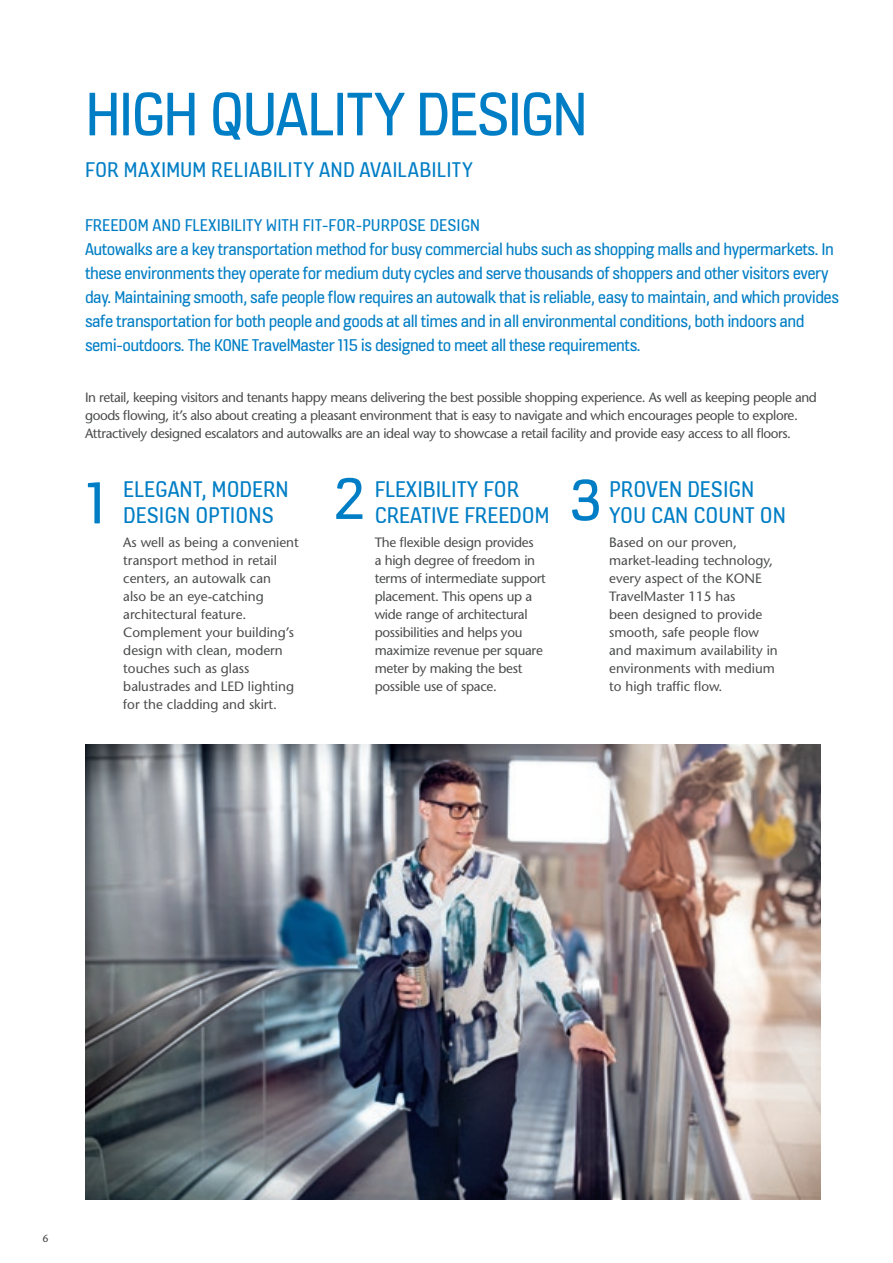
<style>
.page{position:relative;width:893px;height:1263px;background:#fff}
.page>*{position:absolute;margin:0;border:0;box-sizing:border-box;transform-origin:0 0}
.t1{font:66px "KONE Information v 13";letter-spacing:-.035em;color:#007ec5}
.t2{font:63px "KONE Information v 13";color:#007ec5}
.t3{font:24px/25.5px "KONE Information v 13";color:#007ec5}
.t4{font:22.5px "KONE Information v 13";letter-spacing:.01em;color:#007ec5}
.t5{font:18px/24px "KONE Information v 13";letter-spacing:-.03em;color:#007ec5}
.t6{font:13.5px/18px "Stone Sans";letter-spacing:-.02em;color:#4b4c4d}
.t7{font:13.5px/18px "Stone Sans";color:#4b4c4d}
.t8{font:10.5px "Stone Sans";color:#4b4c4d}
</style>
<div class="page">
<img style="left:85px;top:744px;width:736px;height:455px">
<h1 class="t1" style="left:85px;top:70px;width:505px">HIGH QUALITY DESIGN</h1>
<h3 class="t4" style="left:85px;top:154px;width:389px">FOR MAXIMUM RELIABILITY AND AVAILABILITY</h3>
<p class="t5" style="left:85px;top:212px;width:755px">FREEDOM AND FLEXIBILITY WITH FIT-FOR-PURPOSE DESIGN<br>Autowalks are a key transportation method for busy commercial hubs such as shopping malls and hypermarkets. In these environments they operate for medium duty cycles and serve thousands of shoppers and other visitors every day. Maintaining smooth, safe people flow requires an autowalk that is reliable, easy to maintain, and which provides safe transportation for both people and goods at all times and in all environmental conditions, both indoors and semi-outdoors. The KONE TravelMaster 115 is designed to meet all these requirements.</p>
<p class="t6" style="left:85px;top:388px;width:733px">In retail, keeping visitors and tenants happy means delivering the best possible shopping experience. As well as keeping people and goods flowing, it’s also about creating a pleasant environment that is easy to navigate and which encourages people to explore.<br>Attractively designed escalators and autowalks are an ideal way to showcase a retail facility and provide easy access to all floors.</p>
<h2 class="t2" style="left:85px;top:461px;width:23px">1</h2>
<h2 class="t2" style="left:333px;top:457px;width:32px">2</h2>
<h2 class="t2" style="left:569px;top:458px;width:34px">3</h2>
<h3 class="t3" style="left:123px;top:476px;width:167px">ELEGANT, MODERN<br>DESIGN OPTIONS</h3>
<p class="t7" style="left:123px;top:533px;width:177px">As well as being a convenient transport method in retail centers, an autowalk can<br>also be an eye-catching architectural feature.<br>Complement your building’s design with clean, modern touches such as glass balustrades and LED lighting for the cladding and skirt.</p>
<h3 class="t3" style="left:375px;top:476px;width:176px">FLEXIBILITY FOR<br>CREATIVE FREEDOM</h3>
<p class="t6" style="left:375px;top:533px;width:173px">The flexible design provides<br>a high degree of freedom in terms of intermediate support placement. This opens up a wide range of architectural possibilities and helps you maximize revenue per square meter by making the best possible use of space.</p>
<h3 class="t3" style="left:609px;top:476px;width:178px">PROVEN DESIGN<br>YOU CAN COUNT ON</h3>
<p class="t7" style="left:609px;top:533px;width:170px">Based on our proven, market-leading technology, every aspect of the KONE<br>TravelMaster 115 has<br>been designed to provide smooth, safe people flow and maximum availability in environments with medium to high traffic flow.</p>
<p class="t8" style="left:43px;top:1231px;width:8px">6</p>
</div>
